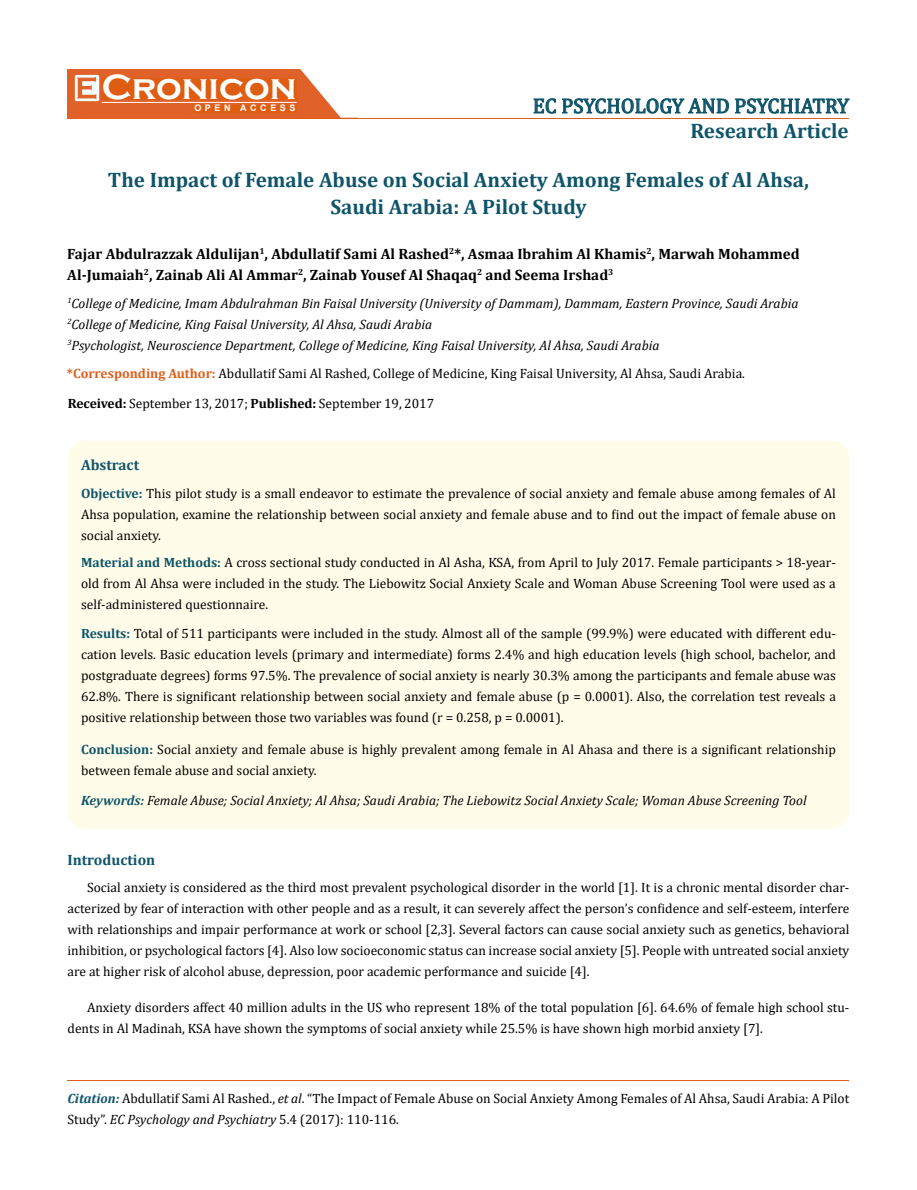
<style>
.page{position:relative;width:917px;height:1190px;background:#fff}
.page>*{position:absolute;margin:0;border:0;box-sizing:border-box;transform-origin:0 0}
.t1{font:700 36px "Copperplate Gothic";color:#fff}
.t2{font:700 21px/27px "Cambria";color:#0e546a;text-align:center}
.t3{font:21px "Cambria";color:#0e546a}
.t4{font:700 15px/21px "Cambria";color:#000}
.t5{font:700 15px "Cambria";color:#0e546a}
.t6{font:13.5px/21px "Cambria";color:#000;text-align:justify}
.t7{font:italic 13.5px/21px "Cambria";color:#000}
.t8{font:700 9px "Arial";letter-spacing:.4em;color:#fff}
.s1{font-weight:700;color:#e05d1a}
.s2{font-weight:700}
.s3{font-weight:700;color:#0e546a}
.s4{font-weight:700;font-style:italic;color:#0e546a}
.s5{font-style:italic}
</style>
<div class="page">
<div style="left:67px;top:70px;width:290px;height:49px;background:#e06228"></div>
<svg style="left:300px;top:69px;width:58px;height:49px"></svg>
<img style="left:75px;top:75px;width:24px;height:26px">
<div style="left:102px;top:79px;width:195px;height:21px;background:#df5d11"></div>
<div style="left:194px;top:105px;width:103px;height:7px;background:#df5d11"></div>
<svg style="left:533px;top:98px;width:23px;height:16px"></svg>
<svg style="left:562px;top:98px;width:287px;height:16px"></svg>
<hr style="left:102px;top:102px;width:194px;height:1px;background:#fff">
<hr style="left:279px;top:118px;width:569px;height:1px;background:#e05d1a">
<hr style="left:67px;top:1080px;width:782px;height:1px;background:#e05d1a">
<div style="left:67px;top:441px;width:782px;height:388px;background:#fffde9;border-radius:18px"></div>
<h1 class="t1" style="left:102px;top:68px;width:196px">Cronicon</h1>
<p class="t8" style="left:194px;top:102px;width:103px">OPEN ACCESS</p>
<h2 class="t3" style="left:532px;top:93px;width:318px">EC PSYCHOLOGY AND PSYCHIATRY</h2>
<h2 class="t2" style="left:690px;top:116px;width:160px">Research Article</h2>
<h2 class="t2" style="left:108px;top:166px;width:702px">The Impact of Female Abuse on Social Anxiety Among Females of Al Ahsa,<br>Saudi Arabia: A Pilot Study</h2>
<p class="t4" style="left:67px;top:243px;width:734px">Fajar Abdulrazzak Aldulijan<sup>1</sup>, Abdullatif Sami Al Rashed<sup>2</sup>*, Asmaa Ibrahim Al Khamis<sup>2</sup>, Marwah Mohammed<br>Al-Jumaiah<sup>2</sup>, Zainab Ali Al Ammar<sup>2</sup>, Zainab Yousef Al Shaqaq<sup>2</sup> and Seema Irshad<sup>3</sup></p>
<p class="t7" style="left:67px;top:292px;width:732px"><sup>1</sup>College of Medicine, Imam Abdulrahman Bin Faisal University (University of Dammam), Dammam, Eastern Province, Saudi Arabia<br><sup>2</sup>College of Medicine, King Faisal University, Al Ahsa, Saudi Arabia<br><sup>3</sup>Psychologist, Neuroscience Department, College of Medicine, King Faisal University, Al Ahsa, Saudi Arabia</p>
<p class="t6" style="left:67px;top:363px;width:679px"><span class="s1">*Corresponding Author:</span> Abdullatif Sami Al Rashed, College of Medicine, King Faisal University, Al Ahsa, Saudi Arabia.</p>
<p class="t6" style="left:68px;top:393px;width:368px"><span class="s2">Received:</span> September 13, 2017; <span class="s2">Published:</span> September 19, 2017</p>
<p class="t5" style="left:81px;top:454px;width:60px">Abstract</p>
<p class="t6" style="left:81px;top:482px;width:756px"><span class="s3">Objective:</span> This pilot study is a small endeavor to estimate the prevalence of social anxiety and female abuse among females of Al Ahsa population, examine the relationship between social anxiety and female abuse and to find out the impact of female abuse on social anxiety.</p>
<p class="t6" style="left:81px;top:551px;width:756px"><span class="s3">Material and Methods:</span> A cross sectional study conducted in Al Asha, KSA, from April to July 2017. Female participants &gt; 18-year&shy;old from Al Ahsa were included in the study. The Liebowitz Social Anxiety Scale and Woman Abuse Screening Tool were used as a self-administered questionnaire.</p>
<p class="t6" style="left:81px;top:623px;width:756px"><span class="s3">Results:</span> Total of 511 participants were included in the study. Almost all of the sample (99.9%) were educated with different edu&shy;cation levels. Basic education levels (primary and intermediate) forms 2.4% and high education levels (high school, bachelor, and postgraduate degrees) forms 97.5%. The prevalence of social anxiety is nearly 30.3% among the participants and female abuse was 62.8%. There is significant relationship between social anxiety and female abuse (p = 0.0001). Also, the correlation test reveals a positive relationship between those two variables was found (r = 0.258, p = 0.0001).</p>
<p class="t6" style="left:81px;top:738px;width:756px"><span class="s3">Conclusion:</span> Social anxiety and female abuse is highly prevalent among female in Al Ahasa and there is a significant relationship between female abuse and social anxiety.</p>
<p class="t7" style="left:81px;top:789px;width:727px"><span class="s3">Keywords:</span> Female Abuse; Social Anxiety; Al Ahsa; Saudi Arabia; The Liebowitz Social Anxiety Scale; Woman Abuse Screening Tool</p>
<p class="t5" style="left:67px;top:849px;width:89px">Introduction</p>
<p class="t6" style="left:67px;top:877px;width:783px;text-indent:19px">Social anxiety is considered as the third most prevalent psychological disorder in the world [1]. It is a chronic mental disorder char&shy;acterized by fear of interaction with other people and as a result, it can severely affect the person’s confidence and self-esteem, interfere with relationships and impair performance at work or school [2,3]. Several factors can cause social anxiety such as genetics, behavioral inhibition, or psychological factors [4]. Also low socioeconomic status can increase social anxiety [5]. People with untreated social anxiety are at higher risk of alcohol abuse, depression, poor academic performance and suicide [4].</p>
<p class="t6" style="left:67px;top:997px;width:783px;text-indent:19px">Anxiety disorders affect 40 million adults in the US who represent 18% of the total population [6]. 64.6% of female high school stu&shy;dents in Al Madinah, KSA have shown the symptoms of social anxiety while 25.5% is have shown high morbid anxiety [7].</p>
<p class="t6" style="left:67px;top:1087px;width:783px"><span class="s4">Citation:</span> Abdullatif Sami Al Rashed., <span class="s5">et al</span>. “The Impact of Female Abuse on Social Anxiety Among Females of Al Ahsa, Saudi Arabia: A Pilot<br>Study”. <span class="s5">EC Psychology and Psychiatry</span> 5.4 (2017): 110-116.</p>
</div>
